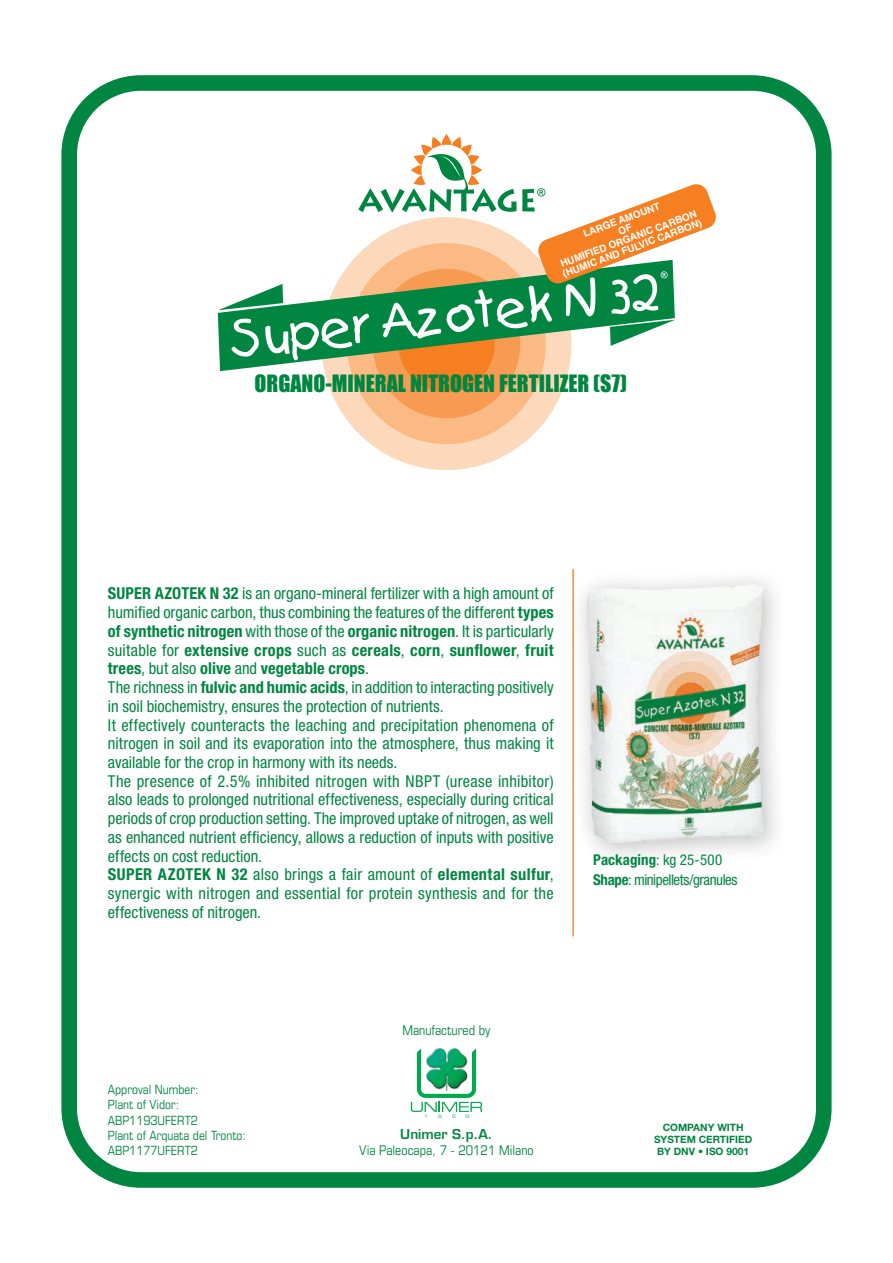
<style>
.page{position:relative;width:893px;height:1263px;background:#fff}
.page>*{position:absolute;margin:0;border:0;box-sizing:border-box;transform-origin:0 0}
.t1{font:48.75px "Kids";color:#fff}
.t2{font:21.9px "Impact";color:#008641}
.t3{font:condensed 16.35px/18.8px "Helvetica Neue LT Std";letter-spacing:.005em;color:#008641}
.t4{font:condensed 15px/20.1px "Helvetica Neue LT Std";letter-spacing:-.03em;color:#008641}
.t5{font:condensed 13.35px "Eurostile LT Std";color:#008641}
.t6{font:600 13.35px "Eurostile LT Std";color:#008641}
.t7{font:condensed 12.6px/15.1px "Eurostile LT Std";color:#008641}
.t8{font:700 10.2px/12.3px "Helvetica Neue LT Std";color:#008641;text-align:center}
.t9{font:700 10.05px/10.1px "Helvetica LT Std";color:#fff;text-align:center}
.s1{font-weight:700}
</style>
<div class="page">
<div style="left:321px;top:217px;width:250px;height:253px;background:#fdd9bb;border-radius:50%"></div>
<div style="left:347px;top:243px;width:199px;height:201px;background:#fbba84;border-radius:50%"></div>
<div style="left:373px;top:269px;width:147px;height:149px;background:#f79a52;border-radius:50%"></div>
<div style="left:398px;top:295px;width:97px;height:97px;background:#f57f21;border-radius:50%"></div>
<div style="left:61px;top:75px;width:771px;height:1113px;border:16px solid #008641;border-radius:72px"></div>
<hr style="left:572px;top:569px;width:2px;height:367px;background:#f57f21">
<svg style="left:218px;top:260px;width:457px;height:111px;fill:#008641"></svg>
<svg style="left:218px;top:284px;width:65px;height:26px"></svg>
<svg style="left:610px;top:320px;width:65px;height:26px"></svg>
<svg style="left:358px;top:134px;width:358px;height:151px"></svg>
<div style="left:568px;top:566px;width:221px;height:302px;background:#231f20;opacity:.3"></div>
<img style="left:587px;top:569px;width:180px;height:299px">
<svg style="left:411px;top:1048px;width:71px;height:70px"></svg>
<p class="t9" style="left:551px;top:240px;width:149px;rotate:-20deg">LARGE AMOUNT<br>OF<br>HUMIFIED ORGANIC CARBON (HUMIC AND FULVIC CARBON)</p>
<h1 class="t1" style="left:229px;top:312px;width:433px;rotate:-7deg">Super Azotek N 32</h1>
<h2 class="t2" style="left:255px;top:366px;width:374px">ORGANO-MINERAL NITROGEN FERTILIZER (S7)</h2>
<p class="t3" style="left:108px;top:584px;width:447px"><span class="s1">SUPER AZOTEK N 32</span> is an organo-mineral fertilizer with a high amount of humified organic carbon, thus combining the features of the different <span class="s1">types of synthetic nitrogen</span> with those of the <span class="s1">organic nitrogen</span>. It is particularly suitable for <span class="s1">extensive crops</span> such as <span class="s1">cereals</span>, <span class="s1">corn</span>, <span class="s1">sunflower</span>, <span class="s1">fruit trees</span>, but also <span class="s1">olive</span> and <span class="s1">vegetable crops</span>.<br>The richness in <span class="s1">fulvic and humic acids</span>, in addition to interacting positively in soil biochemistry, ensures the protection of nutrients.<br>It effectively counteracts the leaching and precipitation phenomena of nitrogen in soil and its evaporation into the atmosphere, thus making it available for the crop in harmony with its needs.<br>The presence of 2.5% inhibited nitrogen with NBPT (urease inhibitor) also leads to prolonged nutritional effectiveness, especially during critical periods of crop production setting. The improved uptake of nitrogen, as well as enhanced nutrient efficiency, allows a reduction of inputs with positive effects on cost reduction.<br><span class="s1">SUPER AZOTEK N 32</span> also brings a fair amount of <span class="s1">elemental sulfur</span>, synergic with nitrogen and essential for protein synthesis and for the effectiveness of nitrogen.</p>
<p class="t4" style="left:593px;top:850px;width:146px"><span class="s1">Packaging</span>: kg 25-500<br><span class="s1">Shape</span>: minipellets/granules</p>
<p class="t7" style="left:108px;top:1082px;width:140px">Approval Number:<br>Plant of Vidor:<br>ABP1193UFERT2<br>Plant of Arquata del Tronto:<br>ABP1177UFERT2</p>
<p class="t5" style="left:402px;top:1022px;width:89px">Manufactured by</p>
<p class="t6" style="left:400px;top:1126px;width:94px">Unimer S.p.A.</p>
<p class="t5" style="left:359px;top:1142px;width:176px">Via Paleocapa, 7 - 20121 Milano</p>
<p class="t8" style="left:654px;top:1120px;width:100px">COMPANY WITH<br>SYSTEM CERTIFIED<br>BY DNV • ISO 9001</p>
</div>
